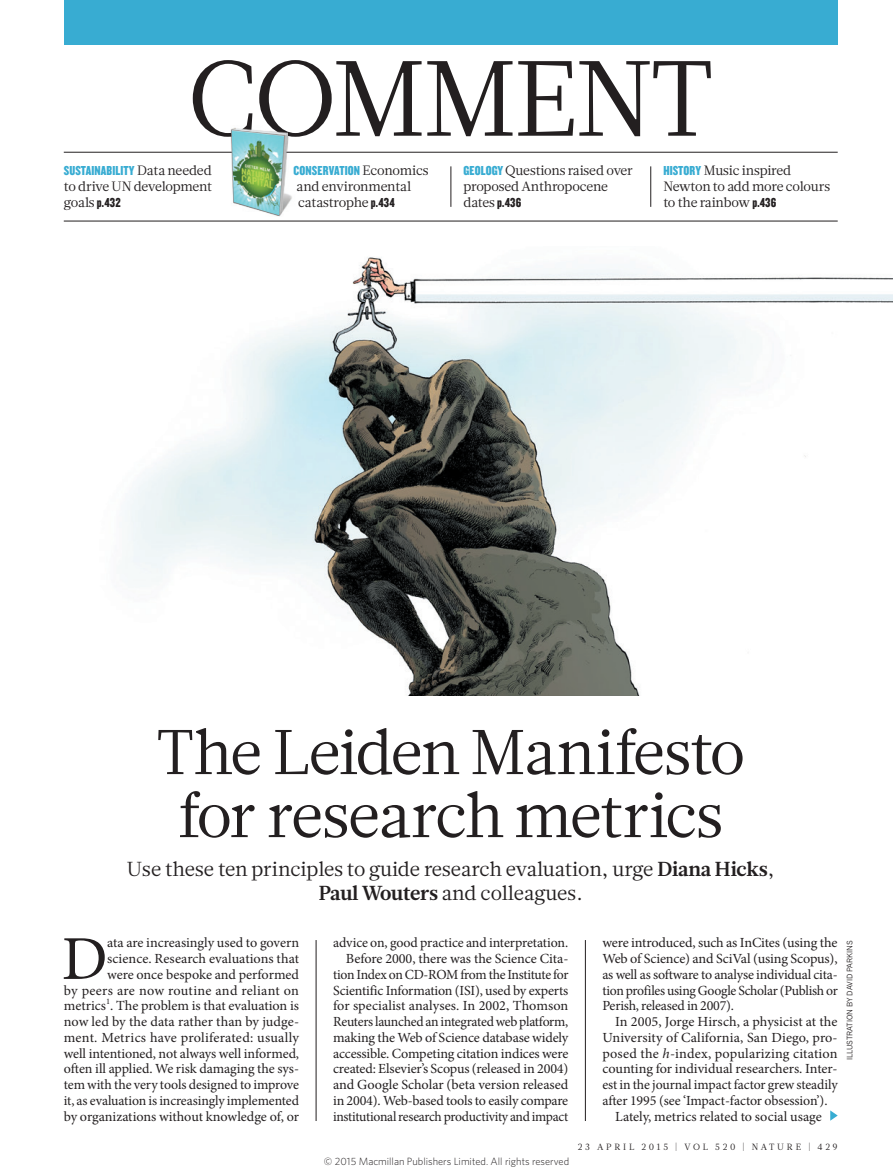
<style>
.page{position:relative;width:893px;height:1174px;background:#fff}
.page>*{position:absolute;margin:0;border:0;box-sizing:border-box;transform-origin:0 0}
.SECTION_HEADING{font:106.5px "Glosa Math";letter-spacing:-.025em;color:#231f20}
.HEAD_42{font:63px/63px "Glosa Math";letter-spacing:-.03em;color:#231f20;text-align:center}
.BODY_DROP_CAP{font:62.4px "Minion Pro";color:#231f20}
.INTRO{font:20.25px/23.7px "Glosa Math";letter-spacing:-.01em;color:#231f20;text-align:center}
.BODY_INDENT{font:13.95px/15.8px "Minion Pro";letter-spacing:-.015em;color:#231f20;text-align:justify}
.BODY_DROP_CAP-2{font:13.95px/15.8px "Minion Pro";letter-spacing:-.005em;color:#231f20;text-align:right}
.MINI_TOC_TEXT{font:13.5px/15.8px "Glosa Math";letter-spacing:-.02em;color:#231f20}
.t1{font:300 10.5px "Whitney";color:#231f20}
.t2{font:9px "Glosa Math";letter-spacing:.3em;color:#231f20}
.PIC_CREDIT{font:7.5px "News Gothic MTOT";color:#231f20}
.s1{font-family:"Knockout 69 Full Liteweight";color:#38acd2}
.s2{font-family:"Knockout 69 Full Liteweight"}
.s3{font-weight:700}
.s4{font-style:italic}
</style>
<div class="page">
<hr style="left:64px;top:152px;width:774px;height:1px;background:#231f20">
<img style="left:230px;top:128px;width:67px;height:89px">
<img style="left:232px;top:129px;width:56px;height:86px">
<img style="left:232px;top:130px;width:52px;height:85px">
<svg style="left:830px;top:1110px;width:8px;height:10px"></svg>
<img style="left:125px;top:257px;width:768px;height:438px">
<div style="left:64px;top:0;width:774px;height:45px;background:#38acd2"></div>
<hr style="left:64px;top:221px;width:774px;height:1px;background:#231f20">
<hr style="left:451px;top:166px;width:1px;height:41px;background:#231f20">
<hr style="left:650px;top:166px;width:1px;height:41px;background:#231f20">
<hr style="left:585px;top:940px;width:1px;height:181px;background:#231f20">
<hr style="left:316px;top:940px;width:1px;height:181px;background:#231f20">
<p class="SECTION_HEADING" style="left:187px;top:29px;width:528px">COMMENT</p>
<p class="MINI_TOC_TEXT" style="left:64px;top:163px;width:150px;text-align:justify"><span class="s1">SUSTAINABILITY</span> Data needed to drive UN development goals <span class="s2">p.432</span></p>
<p class="MINI_TOC_TEXT" style="left:294px;top:163px;width:136px"><span class="s1">CONSERVATION</span> Economics and environmental catastrophe <span class="s2">p.434</span></p>
<p class="MINI_TOC_TEXT" style="left:463px;top:163px;width:171px"><span class="s1">GEOLOGY</span> Questions raised over proposed Anthropocene dates <span class="s2">p.436</span></p>
<p class="MINI_TOC_TEXT" style="left:663px;top:163px;width:168px"><span class="s1">HISTORY</span> Music inspired<br>Newton to add more colours to the rainbow <span class="s2">p.436</span></p>
<p class="HEAD_42" style="left:156px;top:721px;width:590px">The Leiden Manifesto for research metrics</p>
<p class="INTRO" style="left:127px;top:857px;width:649px">Use these ten principles to guide research evaluation, urge <span class="s3">Diana Hicks</span>,<br><span class="s3">Paul Wouters</span> and colleagues.</p>
<p class="BODY_INDENT" style="left:602px;top:935px;width:237px">were introduced, such as InCites (using the Web of Science) and SciVal (using Scopus), as well as software to analyse individual cita&shy;tion profiles using Google Scholar (Publish or Perish, released in 2007).</p>
<p class="BODY_INDENT" style="left:602px;top:1014px;width:237px;text-indent:13px">In 2005, Jorge Hirsch, a physicist at the University of California, San Diego, pro&shy;posed the <span class="s4">h</span>-index, popularizing citation counting for individual researchers. Inter&shy;est in the journal impact factor grew steadily after 1995 (see ‘Impact-factor obsession’).</p>
<p class="BODY_INDENT" style="left:615px;top:1108px;width:208px">Lately, metrics related to social usage</p>
<p class="BODY_DROP_CAP-2" style="left:64px;top:935px;width:237px">ata are increasingly used to govern science. Research evaluations that<br>were once bespoke and performed<br>by peers are now routine and reliant on metrics<sup>1</sup>. The problem is that evaluation is now led by the data rather than by judge&shy;ment. Metrics have proliferated: usually well intentioned, not always well informed, often ill applied. We risk damaging the sys&shy;tem with the very tools designed to improve it, as evaluation is increasingly implemented by organizations without knowledge of, or</p>
<p class="BODY_DROP_CAP-2" style="left:333px;top:935px;width:237px">advice on, good practice and interpretation.</p>
<p class="BODY_INDENT" style="left:333px;top:951px;width:237px;text-indent:13px">Before 2000, there was the Science Cita&shy;tion Index on CD-ROM from the Institute for Scientific Information (ISI), used by experts for specialist analyses. In 2002, Thomson Reuters launched an integrated web platform, making the Web of Science database widely accessible. Competing citation indices were created: Elsevier’s Scopus (released in 2004) and Google Scholar (beta version released in 2004). Web-based tools to easily compare institutional research productivity and impact</p>
<p class="BODY_DROP_CAP" style="left:62px;top:917px;width:47px">D</p>
<p class="t1" style="left:324px;top:1154px;width:247px">© 2015 Macmillan Publishers Limited. All rights reserved</p>
<p class="t2" style="left:578px;top:1141px;width:261px">23 APRIL 2015 | VOL 520 | NATURE | 429</p>
<p class="PIC_CREDIT" style="left:845px;top:1060px;width:121px;rotate:-90deg">ILLUSTRATION BY DAVID PARKINS</p>
</div>
